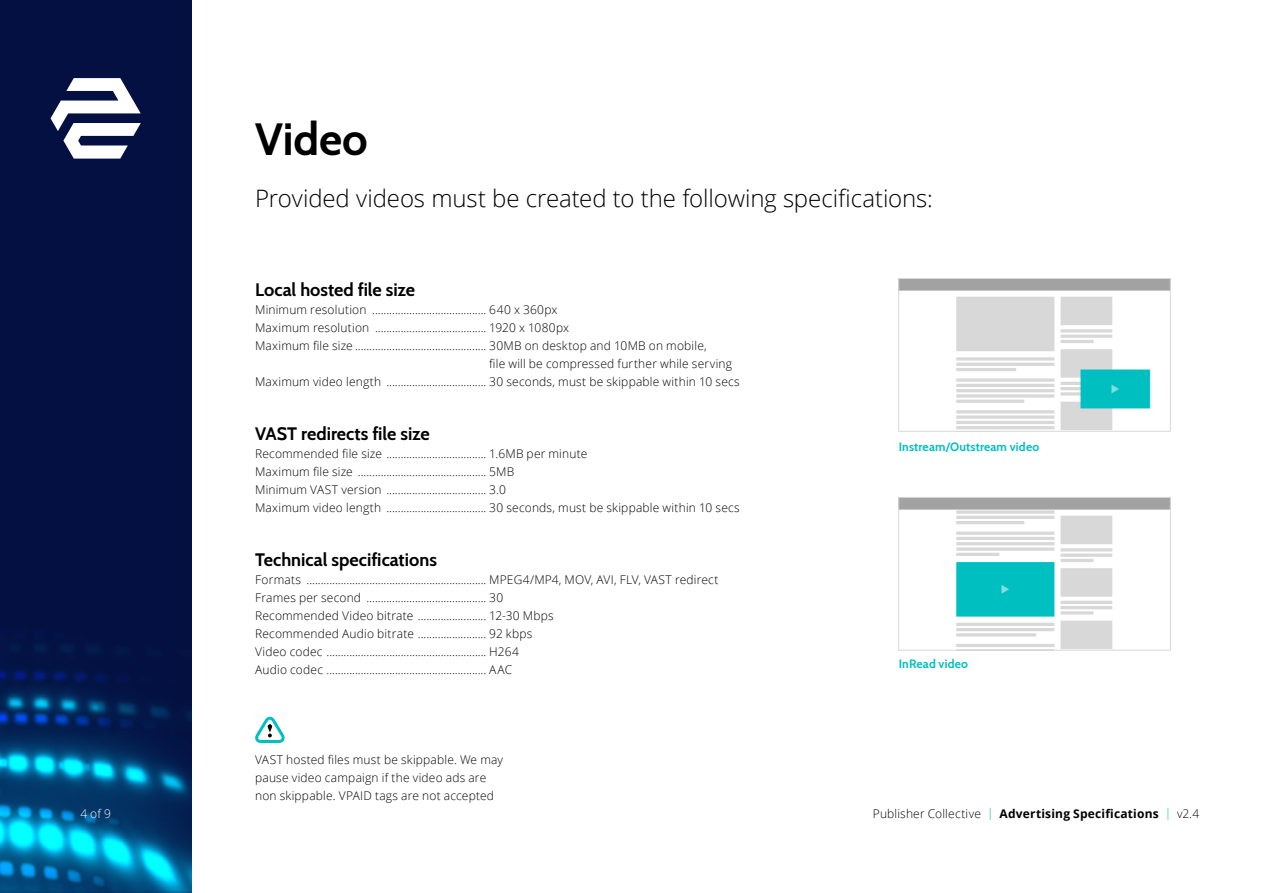
<style>
.page{position:relative;width:1263px;height:893px;background:#fff}
.page>*{position:absolute;margin:0;border:0;box-sizing:border-box;transform-origin:0 0}
.t1{font:700 45px "Cabin";letter-spacing:-.005em;color:#000}
.t2{font:300 24px "Open Sans";letter-spacing:-.005em;color:#000}
.t3{font:700 18px "Cabin";color:#000}
.t4{font:300 12px/18px "Open Sans";letter-spacing:.015em;color:#000}
.t5{font:700 12px "Open Sans";letter-spacing:.02em;color:#000}
.t6{font:700 12px "Cabin";letter-spacing:.015em;color:#00bfc0}
.t7{font:300 12px "Open Sans";color:#fff}
.s1{font-weight:300}
.s2{font-weight:300;color:#00bfc0}
</style>
<div class="page">
<div style="left:0;top:0;width:191px;height:893px;background:#031041"></div>
<img style="left:0;top:117px;width:191px;height:776px">
<svg style="left:51px;top:78px;width:90px;height:81px"></svg>
<svg style="left:255px;top:717px;width:30px;height:26px"></svg>
<img style="left:900px;top:280px;width:269px;height:150px">
<div style="left:898px;top:278px;width:273px;height:154px;border:1px solid #d8d8d8"></div>
<img style="left:900px;top:499px;width:269px;height:150px">
<div style="left:898px;top:497px;width:273px;height:154px;border:1px solid #d8d8d8"></div>
<h1 class="t1" style="left:255px;top:104px;width:114px">Video</h1>
<h2 class="t2" style="left:255px;top:181px;width:679px">Provided videos must be created to the following specifications:</h2>
<h3 class="t3" style="left:255px;top:276px;width:162px">Local hosted file size</h3>
<p class="t4" style="left:255px;top:300px;width:304px">Minimum resolution ........................................ 640 x 360px</p>
<p class="t4" style="left:255px;top:318px;width:315px">Maximum resolution ....................................... 1920 x 1080px</p>
<p class="t4" style="left:255px;top:336px;width:453px">Maximum file size .............................................. 30MB on desktop and 10MB on mobile,</p>
<p class="t4" style="left:489px;top:354px;width:244px">file will be compressed further while serving</p>
<p class="t4" style="left:255px;top:372px;width:486px">Maximum video length ................................... 30 seconds, must be skippable within 10 secs</p>
<h3 class="t3" style="left:255px;top:420px;width:176px">VAST redirects file size</h3>
<p class="t4" style="left:255px;top:444px;width:486px">Recommended file size ................................... 1.6MB per minute<br>Maximum file size ............................................. 5MB<br>Minimum VAST version ................................... 3.0<br>Maximum video length ................................... 30 seconds, must be skippable within 10 secs</p>
<h3 class="t3" style="left:255px;top:546px;width:183px">Technical specifications</h3>
<p class="t4" style="left:255px;top:570px;width:465px">Formats ............................................................... MPEG4/MP4, MOV, AVI, FLV, VAST redirect Frames per second .......................................... 30<br>Recommended Video bitrate ........................ 12-30 Mbps<br>Recommended Audio bitrate ........................ 92 kbps<br>Video codec ........................................................ H264<br>Audio codec ........................................................ AAC</p>
<p class="t4" style="left:255px;top:750px;width:249px">VAST hosted files must be skippable. We may pause video campaign if the video ads are non skippable. VPAID tags are not accepted</p>
<p class="t6" style="left:899px;top:437px;width:142px">Instream/Outstream video</p>
<p class="t6" style="left:899px;top:654px;width:71px">InRead video</p>
<p class="t7" style="left:80px;top:806px;width:32px">4 of 9</p>
<p class="t5" style="left:873px;top:805px;width:328px"><span class="s1">Publisher Collective</span> <span class="s2">|</span> Advertising Specifications <span class="s2">|</span> <span class="s1">v2.4</span></p>
</div>
